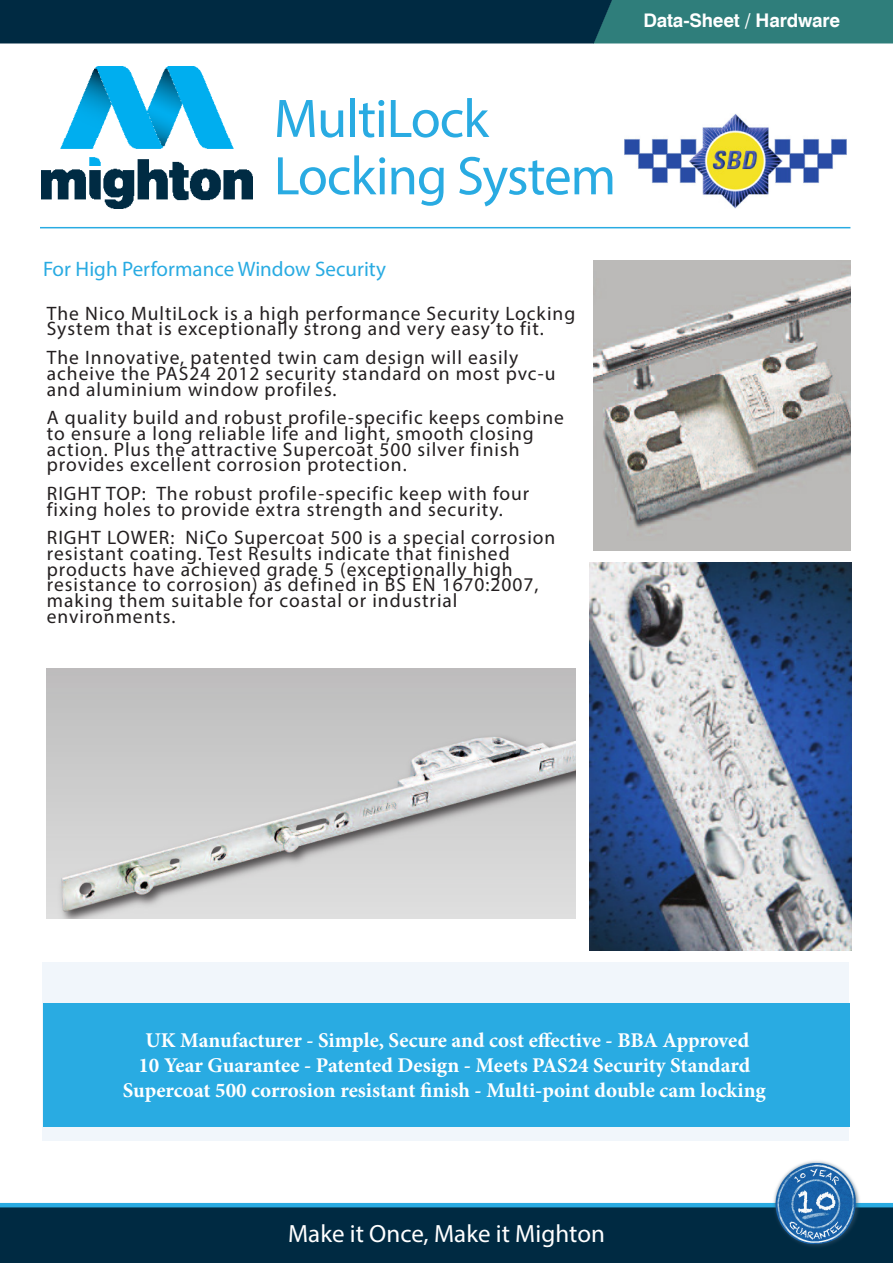
<style>
.page{position:relative;width:893px;height:1263px;background:#fff}
.page>*{position:absolute;margin:0;border:0;box-sizing:border-box;transform-origin:0 0}
.t1{font:54.75px "Myriad Pro";letter-spacing:-.02em;color:#29abe2}
.t2{font:24.9px "Myriad Pro";color:#fff}
.t3{font:700 21px "Minion Pro";letter-spacing:-.005em;color:#fff}
.Sub_Heading{font:21px "Myriad Pro";color:#29abe2}
.Text_Bullets{font:19.5px/15.8px "Myriad Pro";letter-spacing:.05em;color:#231f20}
.t4{font:700 18.75px "Swiss 721 BT";letter-spacing:-.01em;color:#fff}
</style>
<div class="page">
<svg style="left:0;top:0;width:893px;height:43px;background:#0f4554"></svg>
<div style="left:42px;top:962px;width:807px;height:179px;background:#f1f6fb"></div>
<hr style="left:40px;top:227px;width:810px;height:1px;background:#29abe2">
<svg style="left:0;top:1203px;width:893px;height:60px;background:#02334d"></svg>
<img style="left:769px;top:1161px;width:94px;height:88px">
<img style="left:42px;top:67px;width:211px;height:141px">
<img style="left:593px;top:260px;width:258px;height:291px">
<img style="left:624px;top:114px;width:222px;height:94px">
<img style="left:47px;top:668px;width:528px;height:250px">
<div style="left:43px;top:1003px;width:807px;height:123px;background:#29abe2"></div>
<img style="left:590px;top:562px;width:261px;height:388px">
<p class="t1" style="left:274px;top:85px;width:217px">MultiLock</p>
<p class="t1" style="left:274px;top:142px;width:344px">Locking System</p>
<p class="Sub_Heading" style="left:43px;top:256px;width:344px">For High Performance Window Security</p>
<p class="Text_Bullets" style="left:47px;top:305px;width:530px">The Nico MultiLock is a high performance Security Locking<br>System that is exceptionally strong and very easy to fit.</p>
<p class="Text_Bullets" style="left:47px;top:349px;width:510px">The Innovative, patented twin cam design will easily acheive the PAS24 2012 security standard on most pvc-u and aluminium window profiles.</p>
<p class="Text_Bullets" style="left:47px;top:409px;width:519px">A quality build and robust profile-specific keeps combine to ensure a long reliable life and light, smooth closing action. Plus the attractive Supercoat 500 silver finish provides excellent corrosion protection.</p>
<p class="Text_Bullets" style="left:47px;top:485px;width:484px">RIGHT TOP: The robust profile-specific keep with four fixing holes to provide extra strength and security.</p>
<p class="Text_Bullets" style="left:47px;top:529px;width:510px">RIGHT LOWER: NiCo Supercoat 500 is a special corrosion resistant coating. Test Results indicate that finished products have achieved grade 5 (exceptionally high resistance to corrosion) as defined in BS EN 1670:2007, making them suitable for coastal or industrial environments.</p>
<p class="t4" style="left:643px;top:9px;width:198px">Data-Sheet / Hardware</p>
<p class="t3" style="left:146px;top:1025px;width:605px">UK Manufacturer - Simple, Secure and cost effective - BBA Approved</p>
<p class="t3" style="left:138px;top:1050px;width:613px">10 Year Guarantee - Patented Design - Meets PAS24 Security Standard</p>
<p class="t3" style="left:123px;top:1075px;width:644px">Supercoat 500 corrosion resistant finish - Multi-point double cam locking</p>
<p class="t2" style="left:288px;top:1218px;width:318px">Make it Once, Make it Mighton</p>
</div>
